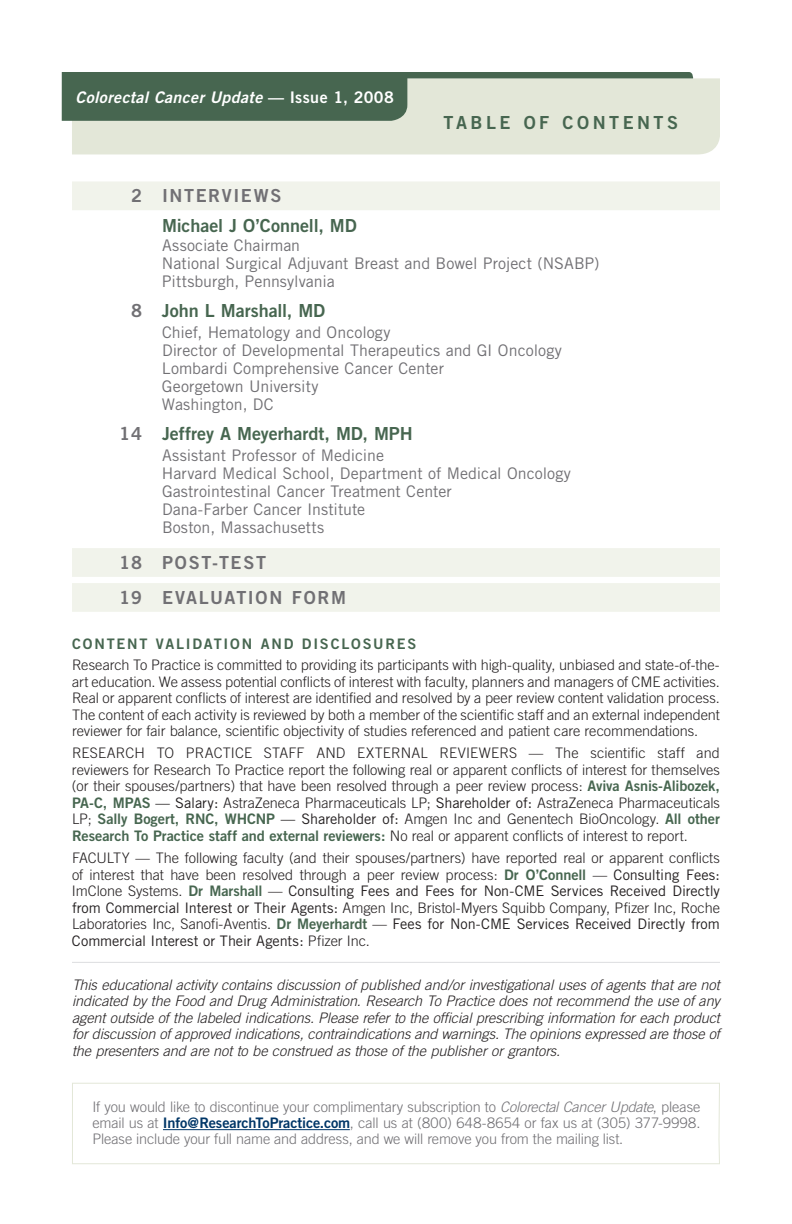
<style>
.page{position:relative;width:792px;height:1224px;background:#fff}
.page>*{position:absolute;margin:0;border:0;box-sizing:border-box;transform-origin:0 0}
.t1{font:18px "Trade Gothic LT Std Bd 2";color:#476650}
.t2{font:18px/35px "Trade Gothic LT Std Bd 2";letter-spacing:.09em;color:#717074}
.t3{font:18px "Trade Gothic LT Std Bd 2";letter-spacing:.195em;color:#476650}
.t4{font:16px/18px "Trade Gothic LT Std";color:#717074}
.t5{font:16px "Trade Gothic LT Std Bd 2 Obl";letter-spacing:.025em;color:#fff}
.t6{font:300 14.4px/16.4px "Trade Gothic LT Std";letter-spacing:-.005em;color:#231f20;text-align:justify}
.t7{font:italic 300 14.4px/16.4px "Trade Gothic LT Std";letter-spacing:-.005em;color:#231f20;text-align:justify}
.t8{font:300 14.4px/16px "Trade Gothic LT Std";letter-spacing:-.01em;color:#717074;text-align:justify}
.t9{font:14.4px "Trade Gothic LT Std Bd 2";letter-spacing:.005em;color:#476650}
.t10{font:14.4px "Trade Gothic LT Std Bd 2";letter-spacing:.125em;color:#476650}
.s1{font-family:"Trade Gothic LT Std Bd 2"}
.s2{color:#717074}
.s3{font-family:"Trade Gothic LT Std Bd 2";font-weight:400;color:#476650}
.s4{font-weight:400}
.s5{font-family:"Trade Gothic LT Std";font-weight:300;color:#231f20}
.s6{font-style:italic}
.s7{font-family:"Trade Gothic LT Std Bd 2";font-weight:400;color:#003667}
</style>
<div class="page">
<div style="left:72px;top:78px;width:648px;height:76px;background:#e3e7d8"></div>
<svg style="left:62px;top:72px;width:632px;height:49px;background:#859986"></svg>
<svg style="left:72px;top:1082px;width:648px;height:82px"></svg>
<hr style="left:72px;top:962px;width:648px;height:1px;background:#dcdddf">
<div style="left:72px;top:182px;width:648px;height:28px;background:#f1f3eb"></div>
<div style="left:72px;top:548px;width:648px;height:29px;background:#f1f3eb"></div>
<div style="left:72px;top:583px;width:648px;height:29px;background:#f1f3eb"></div>
<p class="t5" style="left:76px;top:88px;width:320px">Colorectal Cancer Update <span class="s1">— Issue 1, 2008</span></p>
<p class="t3" style="left:444px;top:112px;width:236px">TABLE OF CONTENTS</p>
<p class="t2" style="left:131px;top:178px;width:152px">2 INTERVIEWS</p>
<p class="t1" style="left:162px;top:214px;width:196px">Michael J O’Connell, MD</p>
<p class="t4" style="left:162px;top:236px;width:439px">Associate Chairman<br>National Surgical Adjuvant Breast and Bowel Project (NSABP)<br>Pittsburgh, Pennsylvania</p>
<p class="t1" style="left:131px;top:300px;width:196px"><span class="s2">8</span> John L Marshall, MD</p>
<p class="t4" style="left:162px;top:323px;width:402px">Chief, Hematology and Oncology<br>Director of Developmental Therapeutics and GI Oncology Lombardi Comprehensive Cancer Center<br>Georgetown University<br>Washington, DC</p>
<p class="t1" style="left:119px;top:423px;width:295px"><span class="s2">14</span> Jeffrey A Meyerhardt, MD, MPH</p>
<p class="t4" style="left:162px;top:446px;width:411px">Assistant Professor of Medicine<br>Harvard Medical School, Department of Medical Oncology Gastrointestinal Cancer Treatment Center<br>Dana-Farber Cancer Institute<br>Boston, Massachusetts</p>
<p class="t2" style="left:119px;top:545px;width:228px">18 POST-TEST<br>19 EVALUATION FORM</p>
<p class="t10" style="left:72px;top:635px;width:346px">CONTENT VALIDATION AND DISCLOSURES</p>
<p class="t6" style="left:72px;top:657px;width:649px">Research To Practice is committed to providing its participants with high-quality, unbiased and state-of-the&shy;art education. We assess potential conflicts of interest with faculty, planners and managers of CME activities.<br>Real or apparent conflicts of interest are identified and resolved by a peer review content validation process.<br>The content of each activity is reviewed by both a member of the scientific staff and an external independent reviewer for fair balance, scientific objectivity of studies referenced and patient care recommendations.</p>
<p class="t6" style="left:72px;top:745px;width:649px">RESEARCH TO PRACTICE STAFF AND EXTERNAL REVIEWERS — The scientific staff and reviewers for Research To Practice report the following real or apparent conflicts of interest for themselves (or their spouses/partners) that have been resolved through a peer review process: <span class="s3">Aviva Asnis-Alibozek, PA-C, MPAS</span> <span class="s4">— Salary:</span> AstraZeneca Pharmaceuticals LP; <span class="s4">Shareholder of:</span> AstraZeneca Pharmaceuticals LP; <span class="s3">Sally Bogert, RNC, WHCNP</span> <span class="s4">— Shareholder of:</span> Amgen Inc and Genentech BioOncology. <span class="s3">All other</span></p>
<p class="t9" style="left:72px;top:827px;width:617px">Research To Practice staff and external reviewers: <span class="s5">No real or apparent conflicts of interest to report.</span></p>
<p class="t6" style="left:72px;top:850px;width:650px">FACULTY — The following faculty (and their spouses/partners) have reported real or apparent conflicts of interest that have been resolved through a peer review process: <span class="s3">Dr O’Connell</span> — <span class="s4">Consulting Fees:<br></span>ImClone Systems. <span class="s3">Dr Marshall</span> — <span class="s4">Consulting Fees and Fees for Non-CME Services Received Directly from Commercial Interest or Their Agents:</span> Amgen Inc, Bristol-Myers Squibb Company, Pfizer Inc, Roche Laboratories Inc, Sanofi-Aventis. <span class="s3">Dr Meyerhardt</span> — <span class="s4">Fees for Non-CME Services Received Directly from Commercial Interest or Their Agents:</span> Pfizer Inc.</p>
<p class="t7" style="left:72px;top:977px;width:650px">This educational activity contains discussion of published and/or investigational uses of agents that are not indicated by the Food and Drug Administration. Research To Practice does not recommend the use of any agent outside of the labeled indications. Please refer to the official prescribing information for each product for discussion of approved indications, contraindications and warnings. The opinions expressed are those of the presenters and are not to be construed as those of the publisher or grantors.</p>
<p class="t8" style="left:92px;top:1099px;width:610px">If you would like to discontinue your complimentary subscription to <span class="s6">Colorectal Cancer Update</span>, please email us at <span class="s7">Info@ResearchToPractice.com</span>, call us at (800) 648-8654 or fax us at (305) 377-9998.<br>Please include your full name and address, and we will remove you from the mailing list.</p>
</div>
